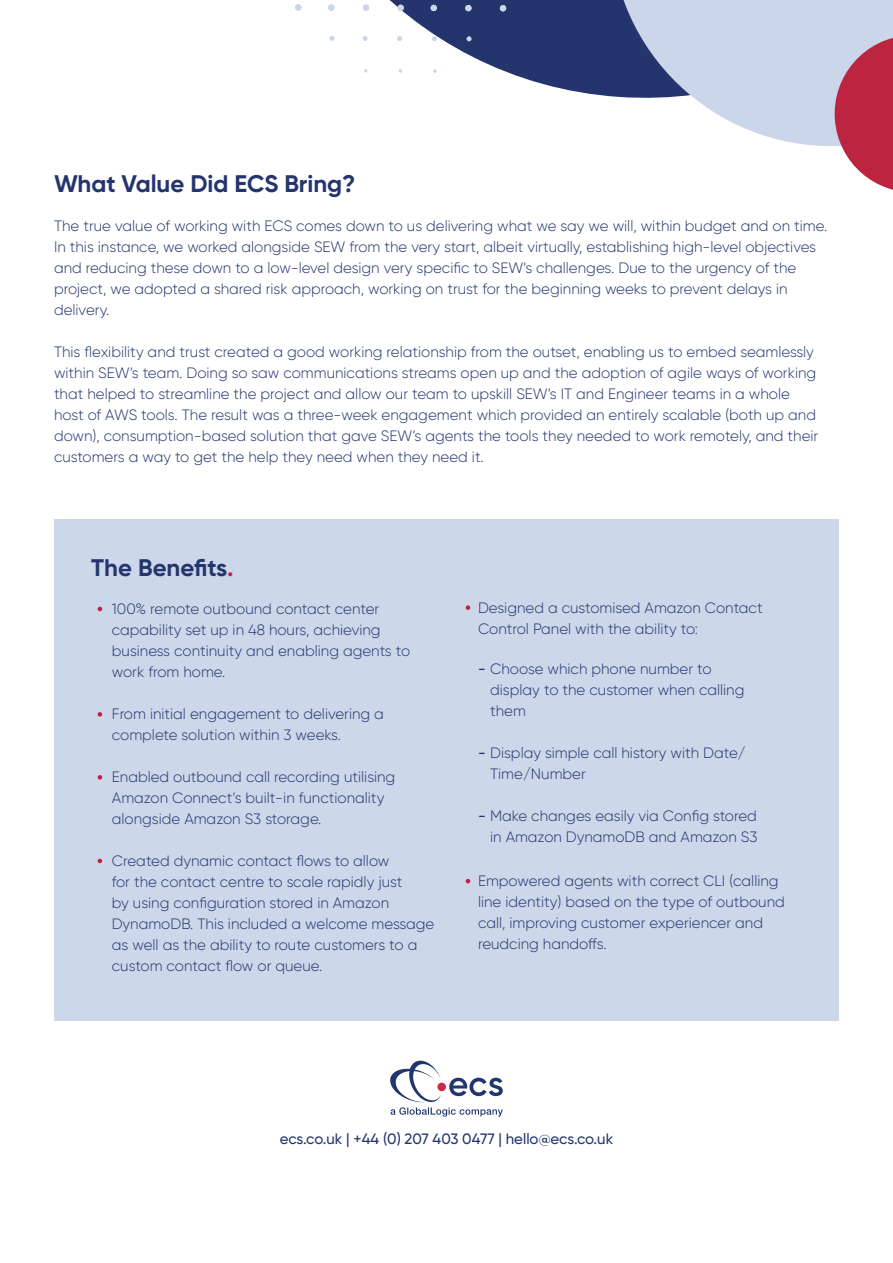
<style>
.page{position:relative;width:893px;height:1263px;background:#fff}
.page>*{position:absolute;margin:0;border:0;box-sizing:border-box;transform-origin:0 0}
.t1{font:700 24px "Gilroy";color:#24356d}
.t2{font:300 15px/21px "Gilroy";color:#24356d}
.t3{font:500 15px "Gilroy";color:#24356d}
.s1{color:#bd2440}
.s2{font-weight:500}
</style>
<div class="page">
<svg style="left:508px;top:0;width:94px;height:96px;background:#3b4a7c"></svg>
<svg style="left:602px;top:0;width:291px;height:190px"></svg>
<svg style="left:295px;top:0;width:213px;height:73px"></svg>
<svg style="left:390px;top:1060px;width:113px;height:57px"></svg>
<div style="left:54px;top:519px;width:785px;height:501px;background:#cdd7ea"></div>
<svg style="left:98px;top:859px;width:4px;height:4px"></svg>
<svg style="left:98px;top:607px;width:4px;height:4px"></svg>
<svg style="left:98px;top:775px;width:4px;height:5px"></svg>
<svg style="left:98px;top:712px;width:4px;height:5px"></svg>
<svg style="left:466px;top:605px;width:4px;height:5px"></svg>
<svg style="left:466px;top:879px;width:4px;height:4px"></svg>
<p class="t1" style="left:54px;top:168px;width:303px">What Value Did ECS Bring?</p>
<p class="t2" style="left:54px;top:215px;width:775px">The true value of working with ECS comes down to us delivering what we say we will, within budget and on time.<br>In this instance, we worked alongside SEW from the very start, albeit virtually, establishing high-level objectives and reducing these down to a low-level design very specific to SEW’s challenges. Due to the urgency of the project, we adopted a shared risk approach, working on trust for the beginning weeks to prevent delays in delivery.</p>
<p class="t2" style="left:54px;top:341px;width:766px">This flexibility and trust created a good working relationship from the outset, enabling us to embed seamlessly within SEW’s team. Doing so saw communications streams open up and the adoption of agile ways of working that helped to streamline the project and allow our team to upskill SEW’s IT and Engineer teams in a whole host of AWS tools. The result was a three-week engagement which provided an entirely scalable (both up and down), consumption-based solution that gave SEW’s agents the tools they needed to work remotely, and their customers a way to get the help they need when they need it.</p>
<p class="t1" style="left:91px;top:553px;width:144px">The Benefits<span class="s1">.</span></p>
<p class="t2" style="left:112px;top:598px;width:300px">100% remote outbound contact center capability set up in 48 hours, achieving business continuity and enabling agents to work from home.</p>
<p class="t2" style="left:112px;top:703px;width:274px">From initial engagement to delivering a complete solution within 3 weeks.</p>
<p class="t2" style="left:112px;top:766px;width:285px">Enabled outbound call recording utilising<br>Amazon Connect’s built-in functionality alongside Amazon S3 storage.</p>
<p class="t2" style="left:112px;top:850px;width:324px">Created dynamic contact flows to allow<br>for the contact centre to scale rapidly just<br>by using configuration stored in Amazon DynamoDB. This included a welcome message as well as the ability to route customers to a custom contact flow or queue.</p>
<p class="t2" style="left:478px;top:597px;width:286px">Designed a customised Amazon Contact<br>Control Panel with the ability to:</p>
<p class="t2" style="left:490px;top:658px;width:256px;text-indent:-12px"><span class="s2">-</span> Choose which phone number to display to the customer when calling them</p>
<p class="t2" style="left:490px;top:742px;width:257px;text-indent:-12px"><span class="s2">-</span> Display simple call history with Date/<br>Time/Number</p>
<p class="t2" style="left:478px;top:805px;width:281px;text-align:right"><span class="s2">-</span> Make changes easily via Config stored in Amazon DynamoDB and Amazon S3</p>
<p class="t2" style="left:478px;top:870px;width:308px">Empowered agents with correct CLI (calling line identity) based on the type of outbound call, improving customer experiencer and reudcing handoffs.</p>
<p class="t3" style="left:280px;top:1130px;width:335px">ecs.co.uk | +44 (0) 207 403 0477 | hello@ecs.co.uk</p>
</div>
